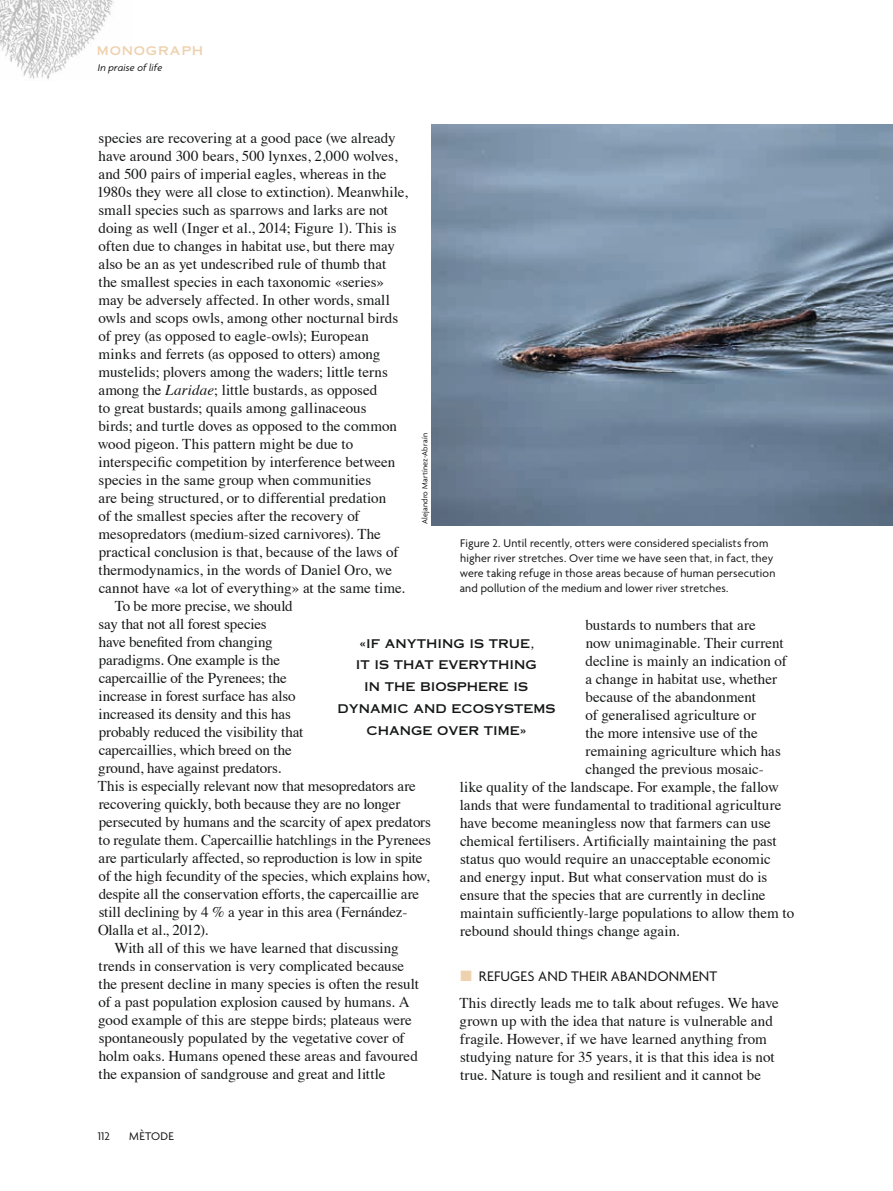
<style>
.page{position:relative;width:893px;height:1191px;background:#fff}
.page>*{position:absolute;margin:0;border:0;box-sizing:border-box;transform-origin:0 0}
.t1{font:15px/18px "Times";color:#151616}
.t2{font:15px "Agenda";letter-spacing:.01em;color:#151616}
.t3{font:12px/15px "Agenda";letter-spacing:.015em;color:#151616}
.t4{font:12px/21.8px "Copperplate Thirty One AB";color:#151616;text-align:center}
.t5{font:12px "Copperplate Thirty One AB";letter-spacing:.06em;color:#eed1af}
.t6{font:italic 10.5px "Agenda";letter-spacing:.01em;color:#151616}
.t7{font:8.25px "Agenda";letter-spacing:.02em;color:#151616}
.s1{font-style:italic}
.s2{color:#eed1af}
</style>
<div class="page">
<img style="left:0;top:0;width:115px;height:80px">
<img style="left:432px;top:124px;width:461px;height:402px">
<p class="t5" style="left:97px;top:44px;width:108px">MONOGRAPH</p>
<p class="t6" style="left:98px;top:61px;width:66px">In praise of life</p>
<p class="t1" style="left:99px;top:128px;width:299px">species are recovering at a good pace (we already</p>
<p class="t1" style="left:99px;top:146px;width:300px">have around 300 bears, 500 lynxes, 2,000 wolves,</p>
<p class="t1" style="left:98px;top:164px;width:290px">and 500 pairs of imperial eagles, whereas in the</p>
<p class="t1" style="left:97px;top:182px;width:313px">1980s they were all close to extinction). Meanwhile,</p>
<p class="t1" style="left:99px;top:200px;width:291px">small species such as sparrows and larks are not</p>
<p class="t1" style="left:99px;top:218px;width:299px">doing as well (Inger et al., 2014; Figure 1). This is</p>
<p class="t1" style="left:99px;top:236px;width:298px">often due to changes in habitat use, but there may</p>
<p class="t1" style="left:98px;top:254px;width:289px">also be an as yet undescribed rule of thumb that</p>
<p class="t1" style="left:99px;top:272px;width:287px">the smallest species in each taxonomic «series»</p>
<p class="t1" style="left:99px;top:290px;width:293px">may be adversely affected. In other words, small</p>
<p class="t1" style="left:99px;top:308px;width:301px">owls and scops owls, among other nocturnal birds</p>
<p class="t1" style="left:99px;top:326px;width:272px">of prey (as opposed to eagle-owls); European</p>
<p class="t1" style="left:99px;top:344px;width:283px">minks and ferrets (as opposed to otters) among</p>
<p class="t1" style="left:99px;top:362px;width:291px">mustelids; plovers among the waders; little terns</p>
<p class="t1" style="left:98px;top:380px;width:280px">among the <span class="s1">Laridae</span>; little bustards, as opposed</p>
<p class="t1" style="left:99px;top:398px;width:269px">to great bustards; quails among gallinaceous</p>
<p class="t1" style="left:99px;top:416px;width:300px">birds; and turtle doves as opposed to the common</p>
<p class="t1" style="left:98px;top:434px;width:257px">wood pigeon. This pattern might be due to</p>
<p class="t1" style="left:99px;top:452px;width:298px">interspecific competition by interference between</p>
<p class="t1" style="left:99px;top:470px;width:274px">species in the same group when communities</p>
<p class="t1" style="left:98px;top:488px;width:289px">are being structured, or to differential predation</p>
<p class="t1" style="left:99px;top:506px;width:262px">of the smallest species after the recovery of</p>
<p class="t1" style="left:99px;top:524px;width:284px">mesopredators (medium-sized carnivores). The</p>
<p class="t1" style="left:99px;top:542px;width:301px">practical conclusion is that, because of the laws of</p>
<p class="t1" style="left:99px;top:560px;width:295px">thermodynamics, in the words of Daniel Oro, we</p>
<p class="t1" style="left:99px;top:578px;width:308px">cannot have «a lot of everything» at the same time.</p>
<p class="t1" style="left:115px;top:596px;width:179px">To be more precise, we should</p>
<p class="t1" style="left:99px;top:614px;width:170px">say that not all forest species</p>
<p class="t1" style="left:99px;top:632px;width:176px">have benefited from changing</p>
<p class="t1" style="left:99px;top:650px;width:183px">paradigms. One example is the</p>
<p class="t1" style="left:99px;top:668px;width:190px">capercaillie of the Pyrenees; the</p>
<p class="t1" style="left:99px;top:686px;width:199px">increase in forest surface has also</p>
<p class="t1" style="left:99px;top:704px;width:194px">increased its density and this has</p>
<p class="t1" style="left:99px;top:722px;width:206px">probably reduced the visibility that</p>
<p class="t1" style="left:99px;top:740px;width:194px">capercaillies, which breed on the</p>
<p class="t1" style="left:98px;top:758px;width:184px">ground, have against predators.</p>
<p class="t1" style="left:98px;top:776px;width:319px">This is especially relevant now that mesopredators are</p>
<p class="t1" style="left:99px;top:794px;width:303px">recovering quickly, both because they are no longer</p>
<p class="t1" style="left:99px;top:812px;width:334px">persecuted by humans and the scarcity of apex predators</p>
<p class="t1" style="left:99px;top:830px;width:334px">to regulate them. Capercaillie hatchlings in the Pyrenees</p>
<p class="t1" style="left:98px;top:848px;width:326px">are particularly affected, so reproduction is low in spite</p>
<p class="t1" style="left:99px;top:866px;width:333px">of the high fecundity of the species, which explains how,</p>
<p class="t1" style="left:99px;top:884px;width:322px">despite all the conservation efforts, the capercaillie are</p>
<p class="t1" style="left:99px;top:902px;width:310px">still declining by 4 % a year in this area (Fernández-</p>
<p class="t1" style="left:98px;top:920px;width:111px">Olalla et al., 2012).</p>
<p class="t1" style="left:114px;top:938px;width:286px">With all of this we have learned that discussing</p>
<p class="t1" style="left:99px;top:956px;width:307px">trends in conservation is very complicated because</p>
<p class="t1" style="left:99px;top:974px;width:322px">the present decline in many species is often the result</p>
<p class="t1" style="left:99px;top:992px;width:312px">of a past population explosion caused by humans. A</p>
<p class="t1" style="left:98px;top:1010px;width:315px">good example of this are steppe birds; plateaus were</p>
<p class="t1" style="left:99px;top:1028px;width:307px">spontaneously populated by the vegetative cover of</p>
<p class="t1" style="left:99px;top:1046px;width:321px">holm oaks. Humans opened these areas and favoured</p>
<p class="t1" style="left:99px;top:1064px;width:288px">the expansion of sandgrouse and great and little</p>
<p class="t7" style="left:420px;top:524px;width:93px;rotate:-90deg">Alejandro Martínez-Abraín</p>
<p class="t3" style="left:460px;top:535px;width:317px">Figure 2. Until recently, otters were considered specialists from higher river stretches. Over time we have seen that, in fact, they were taking refuge in those areas because of human persecution and pollution of the medium and lower river stretches.</p>
<p class="t1" style="left:585px;top:614px;width:172px">bustards to numbers that are</p>
<p class="t1" style="left:586px;top:632px;width:199px">now unimaginable. Their current</p>
<p class="t1" style="left:586px;top:650px;width:203px">decline is mainly an indication of</p>
<p class="t1" style="left:585px;top:668px;width:193px">a change in habitat use, whether</p>
<p class="t1" style="left:585px;top:686px;width:172px">because of the abandonment</p>
<p class="t1" style="left:585px;top:704px;width:172px">of generalised agriculture or</p>
<p class="t1" style="left:585px;top:722px;width:174px">the more intensive use of the</p>
<p class="t1" style="left:586px;top:740px;width:197px">remaining agriculture which has</p>
<p class="t1" style="left:586px;top:758px;width:180px">changed the previous mosaic-</p>
<p class="t1" style="left:460px;top:776px;width:321px">like quality of the landscape. For example, the fallow</p>
<p class="t1" style="left:460px;top:794px;width:323px">lands that were fundamental to traditional agriculture</p>
<p class="t1" style="left:460px;top:812px;width:312px">have become meaningless now that farmers can use</p>
<p class="t1" style="left:460px;top:830px;width:318px">chemical fertilisers. Artificially maintaining the past</p>
<p class="t1" style="left:460px;top:848px;width:312px">status quo would require an unacceptable economic</p>
<p class="t1" style="left:460px;top:866px;width:309px">and energy input. But what conservation must do is</p>
<p class="t1" style="left:460px;top:884px;width:307px">ensure that the species that are currently in decline</p>
<p class="t1" style="left:460px;top:902px;width:336px">maintain sufficiently-large populations to allow them to</p>
<p class="t1" style="left:460px;top:920px;width:221px">rebound should things change again.</p>
<p class="t2" style="left:460px;top:967px;width:259px"><span class="s2">■</span> REFUGES AND THEIR ABANDONMENT</p>
<p class="t1" style="left:459px;top:992px;width:321px">This directly leads me to talk about refuges. We have grown up with the idea that nature is vulnerable and fragile. However, if we have learned anything from studying nature for 35 years, it is that this idea is not true. Nature is tough and resilient and it cannot be</p>
<p class="t4" style="left:337px;top:632px;width:219px">«IF ANYTHING IS TRUE,<br>IT IS THAT EVERYTHING<br>IN THE BIOSPHERE IS<br>DYNAMIC AND ECOSYSTEMS<br>CHANGE OVER TIME»</p>
<p class="t3" style="left:98px;top:1128px;width:14px">112</p>
<p class="t3" style="left:129px;top:1128px;width:46px">MÈTODE</p>
</div>
